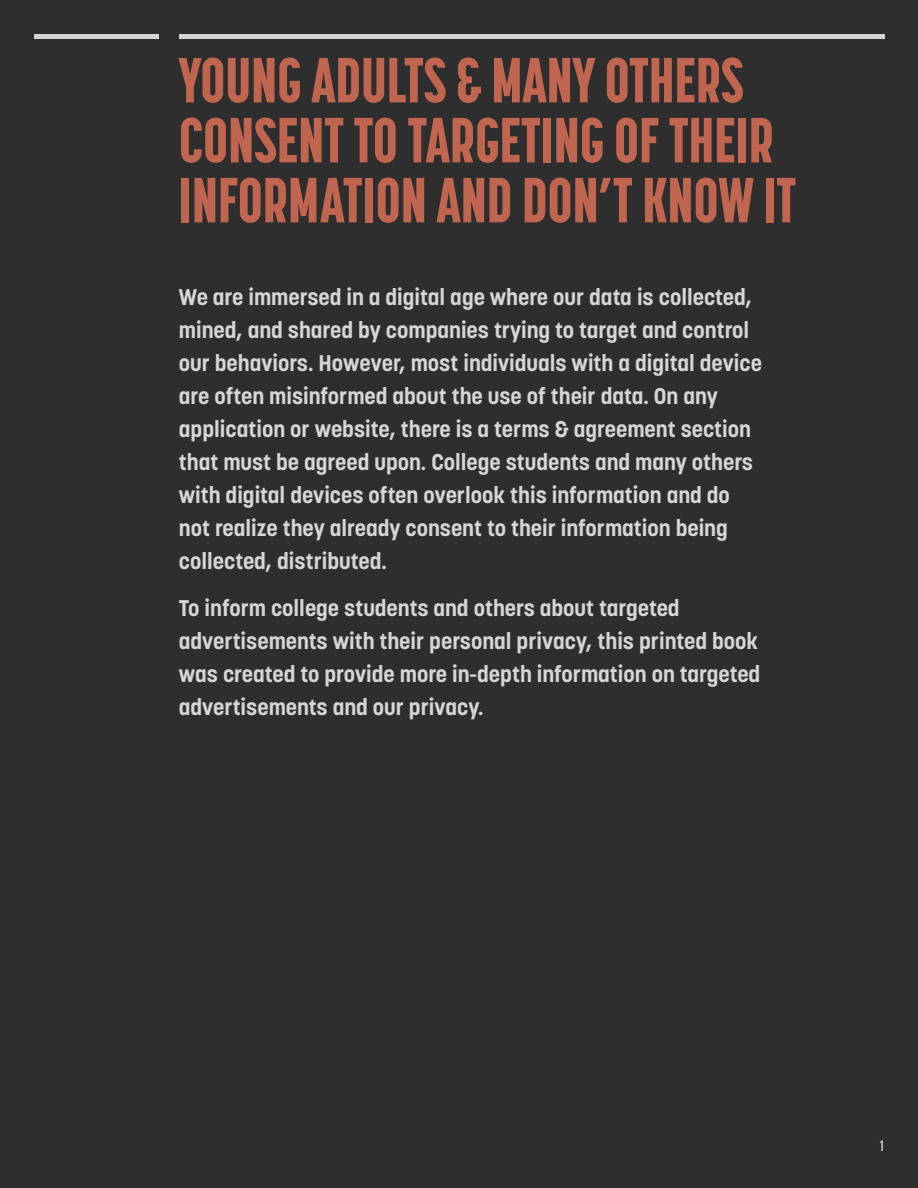
<style>
.page{position:relative;width:918px;height:1188px;background:#2e2e2f}
.page>*{position:absolute;margin:0;border:0;box-sizing:border-box;transform-origin:0 0}
.t1{font:800 63px/60px "Korolev Compressed";color:#c06550}
.t2{font:700 22.5px/33px "Korolev";color:#d6d6d6}
.t3{font:500 15px "Korolev";color:#d6d6d6}
</style>
<div class="page">
<hr style="left:179px;top:34px;width:705px;height:4px;background:#d6d6d6">
<hr style="left:34px;top:34px;width:125px;height:4px;background:#d6d6d6">
<h1 class="t1" style="left:179px;top:49px;width:619px">YOUNG ADULTS &amp; MANY OTHERS<br>CONSENT TO TARGETING OF THEIR<br>INFORMATION AND DON’T KNOW IT</h1>
<p class="t2" style="left:179px;top:281px;width:585px">We are immersed in a digital age where our data is collected, mined, and shared by companies trying to target and control our behaviors. However, most individuals with a digital device are often misinformed about the use of their data. On any application or website, there is a terms &amp; agreement section that must be agreed upon. College students and many others with digital devices often overlook this information and do not realize they already consent to their information being collected, distributed.</p>
<p class="t2" style="left:179px;top:592px;width:583px">To inform college students and others about targeted advertisements with their personal privacy, this printed book was created to provide more in-depth information on targeted advertisements and our privacy.</p>
<p class="t3" style="left:880px;top:1137px;width:6px">1</p>
</div>
